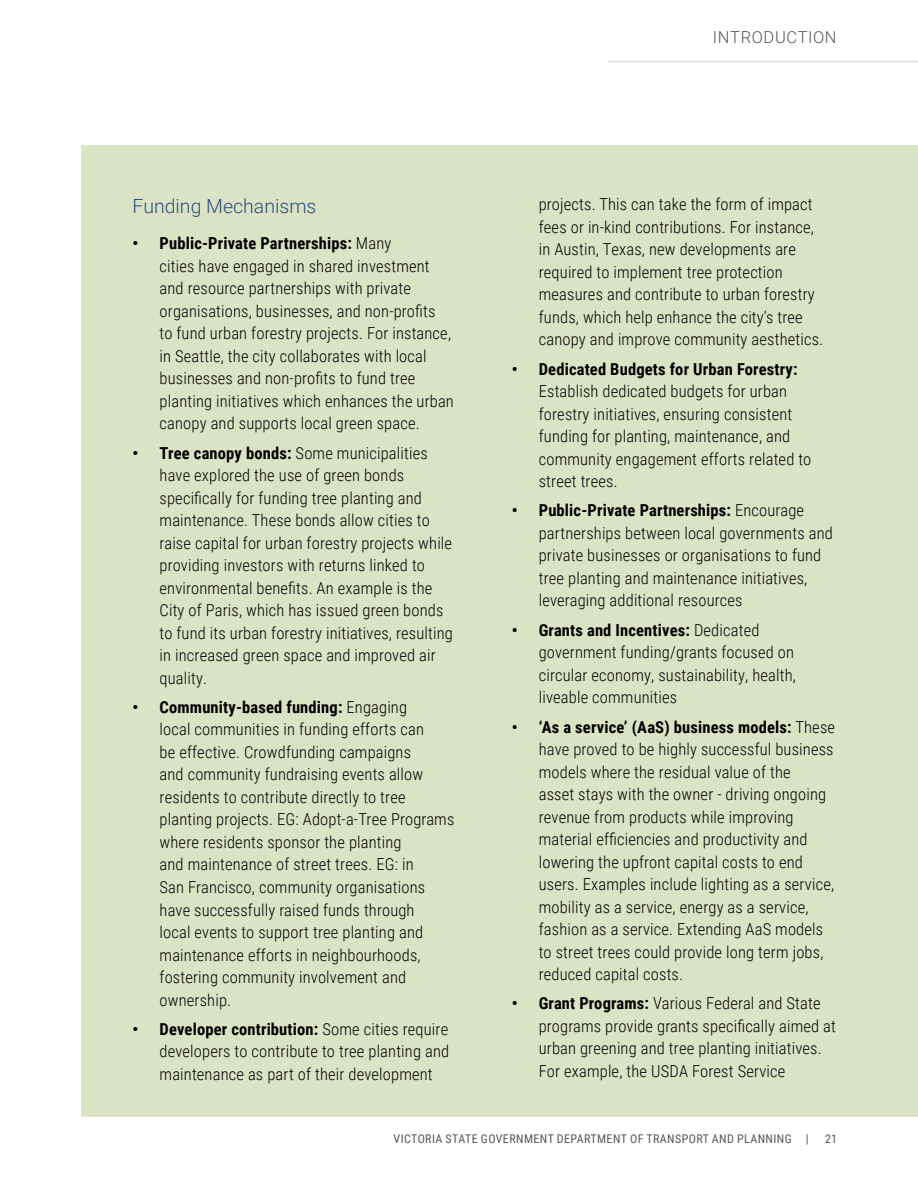
<style>
.page{position:relative;width:918px;height:1188px;background:#fff}
.page>*{position:absolute;margin:0;border:0;box-sizing:border-box;transform-origin:0 0}
.t1{font:300 19.5px "Roboto";color:#2d4e80}
.t2{font:300 16.5px/22.5px "Roboto Condensed";letter-spacing:.01em;color:#000}
.t3{font:700 16.5px "Roboto Condensed";letter-spacing:.01em;color:#000}
.t4{font:300 16.5px "Roboto";letter-spacing:.035em;color:#545758}
.t5{font:12px "Roboto Condensed";letter-spacing:.035em;color:#545758}
.s1{font-weight:700}
</style>
<div class="page">
<div style="left:81px;top:146px;width:837px;height:972px;background:#dbe3c5"></div>
<hr style="left:608px;top:61px;width:310px;height:1px;background:#dddcdd">
<p class="t4" style="left:713px;top:26px;width:125px">INTRODUCTION</p>
<p class="t1" style="left:133px;top:193px;width:185px">Funding Mechanisms</p>
<p class="t2" style="left:160px;top:232px;width:296px;text-indent:-27px"><span class="s1">• Public-Private Partnerships:</span> Many<br>cities have engaged in shared investment and resource partnerships with private organisations, businesses, and non-profits<br>to fund urban forestry projects. For instance, in Seattle, the city collaborates with local businesses and non-profits to fund tree planting initiatives which enhances the urban canopy and supports local green space.</p>
<p class="t2" style="left:160px;top:441px;width:295px;text-indent:-27px"><span class="s1">• Tree canopy bonds:</span> Some municipalities have explored the use of green bonds specifically for funding tree planting and maintenance. These bonds allow cities to raise capital for urban forestry projects while providing investors with returns linked to environmental benefits. An example is the City of Paris, which has issued green bonds to fund its urban forestry initiatives, resulting in increased green space and improved air quality.</p>
<p class="t2" style="left:160px;top:695px;width:296px;text-indent:-27px"><span class="s1">• Community-based funding:</span> Engaging<br>local communities in funding efforts can<br>be effective. Crowdfunding campaigns<br>and community fundraising events allow residents to contribute directly to tree planting projects. EG: Adopt-a-Tree Programs where residents sponsor the planting<br>and maintenance of street trees. EG: in<br>San Francisco, community organisations have successfully raised funds through<br>local events to support tree planting and maintenance efforts in neighbourhoods, fostering community involvement and ownership.</p>
<p class="t2" style="left:160px;top:1017px;width:291px;text-align:justify;text-indent:-27px"><span class="s1">• Developer contribution:</span> Some cities require developers to contribute to tree planting and maintenance as part of their development</p>
<p class="t2" style="left:539px;top:193px;width:286px">projects. This can take the form of impact fees or in-kind contributions. For instance, in Austin, Texas, new developments are required to implement tree protection measures and contribute to urban forestry funds, which help enhance the city’s tree canopy and improve community aesthetics.</p>
<p class="t3" style="left:512px;top:357px;width:287px">• Dedicated Budgets for Urban Forestry:</p>
<p class="t2" style="left:539px;top:379px;width:274px">Establish dedicated budgets for urban forestry initiatives, ensuring consistent funding for planting, maintenance, and community engagement efforts related to street trees.</p>
<p class="t2" style="left:539px;top:499px;width:296px;text-indent:-27px"><span class="s1">• Public-Private Partnerships:</span> Encourage partnerships between local governments and private businesses or organisations to fund tree planting and maintenance initiatives, leveraging additional resources</p>
<p class="t2" style="left:539px;top:618px;width:259px;text-indent:-27px"><span class="s1">• Grants and Incentives:</span> Dedicated government funding/grants focused on circular economy, sustainability, health, liveable communities</p>
<p class="t2" style="left:539px;top:715px;width:298px;text-indent:-27px"><span class="s1">• ‘As a service’ (AaS) business models:</span> These have proved to be highly successful business models where the residual value of the<br>asset stays with the owner - driving ongoing revenue from products while improving material efficiencies and productivity and lowering the upfront capital costs to end users. Examples include lighting as a service, mobility as a service, energy as a service, fashion as a service. Extending AaS models to street trees could provide long term jobs, reduced capital costs.</p>
<p class="t2" style="left:539px;top:992px;width:299px;text-indent:-27px"><span class="s1">• Grant Programs:</span> Various Federal and State programs provide grants specifically aimed at urban greening and tree planting initiatives.<br>For example, the USDA Forest Service</p>
<p class="t5" style="left:394px;top:1130px;width:417px">VICTORIA STATE GOVERNMENT DEPARTMENT OF TRANSPORT AND PLANNING |</p>
<p class="t5" style="left:825px;top:1130px;width:13px">21</p>
</div>
